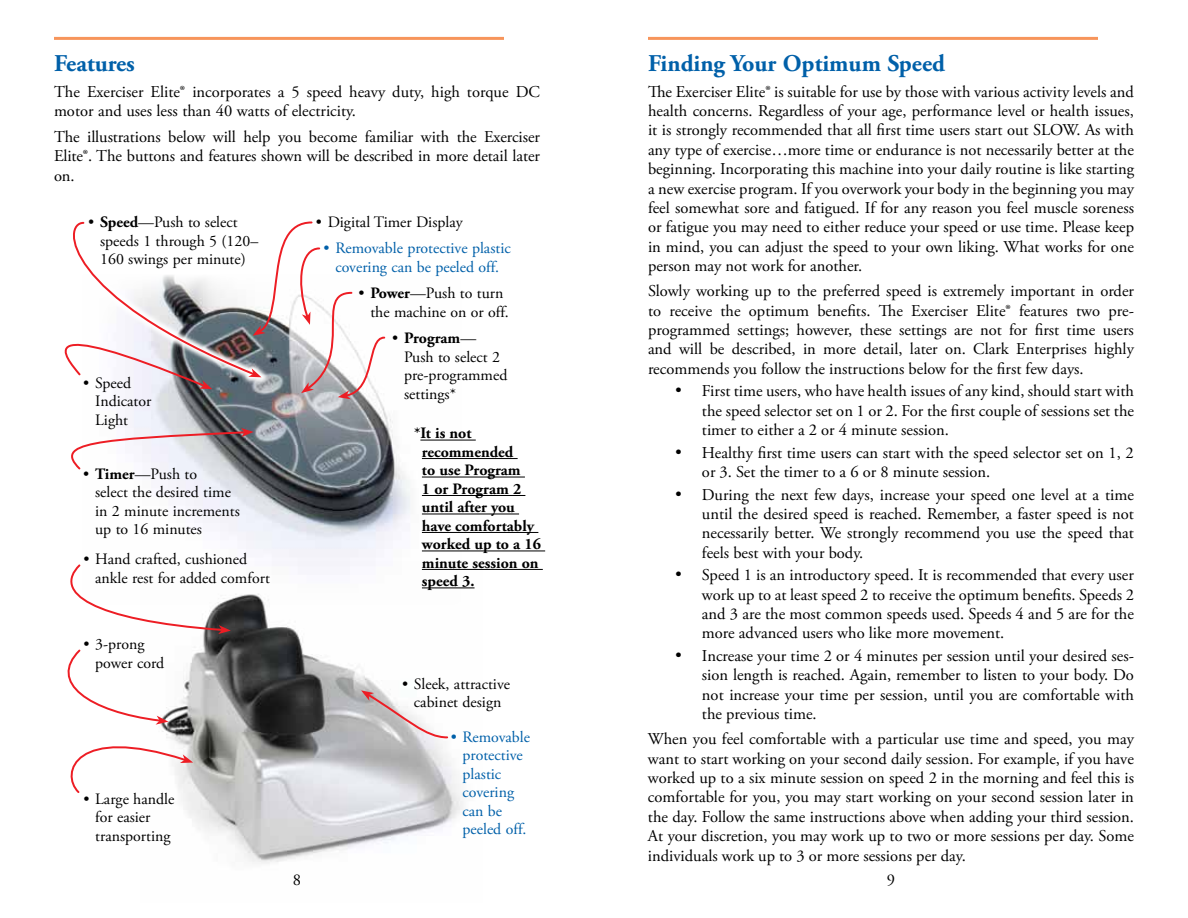
<style>
.page{position:relative;width:1188px;height:918px;background:#fff}
.page>*{position:absolute;margin:0;border:0;box-sizing:border-box;transform-origin:0 0}
.t1{font:700 24px "Adobe Garamond Pro";color:#0060a9}
.t2{font:16.5px/19.4px "Adobe Garamond Pro";color:#000;text-align:justify}
.t3{font:15.9px/18.5px "Adobe Garamond Pro";color:#000}
.t4{font:700 15.9px/18.5px "Adobe Garamond Pro";color:#000}
.t5{font:15.9px/18.5px "Adobe Garamond Pro";color:#0060a9;text-align:center}
.s1{font-weight:700}
</style>
<div class="page">
<hr style="left:54px;top:37px;width:450px;height:3px;background:#f7955b">
<img style="left:125px;top:399px;width:336px;height:162px">
<img style="left:183px;top:561px;width:300px;height:303px">
<svg style="left:71px;top:428px;width:183px;height:43px"></svg>
<svg style="left:64px;top:221px;width:322px;height:178px"></svg>
<svg style="left:70px;top:563px;width:161px;height:71px"></svg>
<svg style="left:361px;top:690px;width:88px;height:49px"></svg>
<svg style="left:67px;top:648px;width:126px;height:147px"></svg>
<hr style="left:420px;top:440px;width:56px;height:1px;background:#000">
<hr style="left:422px;top:458px;width:96px;height:1px;background:#000">
<hr style="left:422px;top:477px;width:103px;height:1px;background:#000">
<hr style="left:422px;top:495px;width:103px;height:1px;background:#000">
<hr style="left:422px;top:514px;width:97px;height:1px;background:#000">
<hr style="left:422px;top:532px;width:116px;height:1px;background:#000">
<hr style="left:422px;top:551px;width:123px;height:1px;background:#000">
<hr style="left:422px;top:569px;width:121px;height:1px;background:#000">
<hr style="left:422px;top:588px;width:53px;height:1px;background:#000">
<hr style="left:648px;top:37px;width:450px;height:3px;background:#f7955b">
<h1 class="t1" style="left:54px;top:50px;width:82px">Features</h1>
<p class="t2" style="left:54px;top:83px;width:488px">The Exerciser Elite® incorporates a 5 speed heavy duty, high torque DC motor and uses less than 40 watts of electricity.</p>
<p class="t2" style="left:54px;top:128px;width:488px">The illustrations below will help you become familiar with the Exerciser Elite®. The buttons and features shown will be described in more detail later on.</p>
<p class="t3" style="left:100px;top:214px;width:160px;text-indent:-12px">• <span class="s1">Speed</span>—Push to select speeds 1 through 5 (120–<br>160 swings per minute)</p>
<p class="t3" style="left:95px;top:374px;width:58px;text-indent:-12px">• Speed<br>Indicator<br>Light</p>
<p class="t3" style="left:95px;top:465px;width:146px;text-indent:-12px">• <span class="s1">Timer</span>—Push to<br>select the desired time in 2 minute increments up to 16 minutes</p>
<p class="t3" style="left:95px;top:550px;width:176px;text-indent:-12px">• Hand crafted, cushioned ankle rest for added comfort</p>
<p class="t3" style="left:95px;top:635px;width:70px;text-indent:-12px">• 3-prong power cord</p>
<p class="t3" style="left:95px;top:790px;width:81px;text-indent:-12px">• Large handle for easier transporting</p>
<p class="t3" style="left:316px;top:214px;width:148px">• Digital Timer Display</p>
<p class="t5" style="left:324px;top:240px;width:189px">• Removable protective plastic covering can be peeled off.</p>
<p class="t3" style="left:370px;top:284px;width:140px;text-indent:-12px">• <span class="s1">Power</span>—Push to turn the machine on or off.</p>
<p class="t3" style="left:404px;top:329px;width:105px;text-indent:-12px">• <span class="s1">Program</span>—<br>Push to select 2 pre-programmed settings*</p>
<p class="t4" style="left:422px;top:425px;width:121px;text-indent:-8px">*It is not recommended<br>to use Program<br>1 or Program 2 until after you have comfortably worked up to a 16 minute session on speed 3.</p>
<p class="t3" style="left:402px;top:675px;width:109px;text-align:center">• Sleek, attractive cabinet design</p>
<p class="t5" style="left:463px;top:728px;width:69px;text-align:left;text-indent:-12px">• Removable protective plastic covering can be peeled off.</p>
<h1 class="t1" style="left:648px;top:50px;width:299px">Finding Your Optimum Speed</h1>
<p class="t2" style="left:648px;top:82px;width:488px">The Exerciser Elite® is suitable for use by those with various activity levels and health concerns. Regardless of your age, performance level or health issues, it is strongly recommended that all first time users start out SLOW. As with any type of exercise…more time or endurance is not necessarily better at the beginning. Incorporating this machine into your daily routine is like starting a new exercise program. If you overwork your body in the beginning you may feel somewhat sore and fatigued. If for any reason you feel muscle soreness or fatigue you may need to either reduce your speed or use time. Please keep in mind, you can adjust the speed to your own liking. What works for one person may not work for another.</p>
<p class="t2" style="left:648px;top:282px;width:488px">Slowly working up to the preferred speed is extremely important in order to receive the optimum benefits. The Exerciser Elite® features two pre&shy;programmed settings; however, these settings are not for first time users and will be described, in more detail, later on. Clark Enterprises highly recommends you follow the instructions below for the first few days.</p>
<p class="t2" style="left:702px;top:382px;width:434px;text-indent:-27px">• First time users, who have health issues of any kind, should start with the speed selector set on 1 or 2. For the first couple of sessions set the timer to either a 2 or 4 minute session.</p>
<p class="t2" style="left:702px;top:443px;width:433px;text-indent:-27px">• Healthy first time users can start with the speed selector set on 1, 2 or 3. Set the timer to a 6 or 8 minute session.</p>
<p class="t2" style="left:702px;top:485px;width:434px;text-indent:-27px">• During the next few days, increase your speed one level at a time until the desired speed is reached. Remember, a faster speed is not necessarily better. We strongly recommend you use the speed that feels best with your body.</p>
<p class="t2" style="left:702px;top:566px;width:433px;text-indent:-27px">• Speed 1 is an introductory speed. It is recommended that every user work up to at least speed 2 to receive the optimum benefits. Speeds 2 and 3 are the most common speeds used. Speeds 4 and 5 are for the more advanced users who like more movement.</p>
<p class="t2" style="left:702px;top:647px;width:434px;text-indent:-27px">• Increase your time 2 or 4 minutes per session until your desired ses&shy;sion length is reached. Again, remember to listen to your body. Do not increase your time per session, until you are comfortable with the previous time.</p>
<p class="t2" style="left:648px;top:730px;width:488px">When you feel comfortable with a particular use time and speed, you may want to start working on your second daily session. For example, if you have worked up to a six minute session on speed 2 in the morning and feel this is comfortable for you, you may start working on your second session later in the day. Follow the same instructions above when adding your third session.<br>At your discretion, you may work up to two or more sessions per day. Some individuals work up to 3 or more sessions per day.</p>
<p class="t2" style="left:293px;top:871px;width:10px">8</p>
<p class="t2" style="left:887px;top:871px;width:10px">9</p>
</div>
